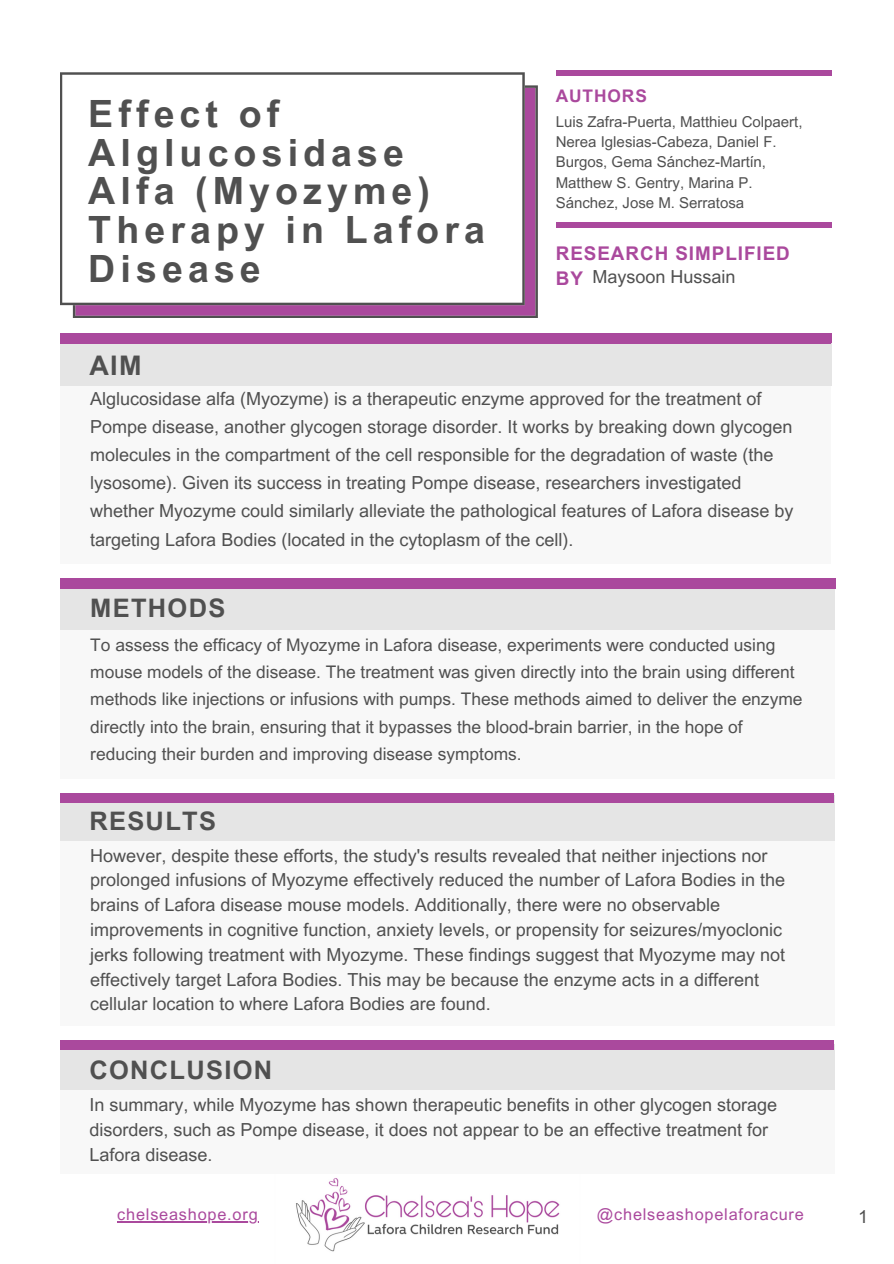
<style>
.page{position:relative;width:894px;height:1264px;background:#fff}
.page>*{position:absolute;margin:0;border:0;box-sizing:border-box;transform-origin:0 0}
.t1{font:700 37.5px/38.7px "Arial MT Pro";letter-spacing:.135em;color:#505050}
.t2{font:700 27px "Arial MT Pro";color:#505050}
.t3{font:700 25.5px "Arial MT Pro";letter-spacing:.05em;color:#505050}
.t4{font:700 18.9px/25.8px "Arial MT Pro";letter-spacing:.05em;color:#aa499d}
.t5{font:18px/24.8px "Arial MT Pro";color:#505050}
.t6{font:17.4px/27.2px "Arial MT Pro";color:#505050}
.t7{font:700 17.4px "Arial MT Pro";letter-spacing:.05em;color:#aa499d}
.t8{font:16.2px "Arial MT Pro";letter-spacing:.05em;color:#aa499d}
.t9{font:15px/20.2px "Arial MT Pro";color:#505050}
</style>
<div class="page">
<div style="left:555px;top:222px;width:276px;height:5px;background:#aa499d"></div>
<div style="left:555px;top:70px;width:276px;height:5px;background:#aa499d"></div>
<svg style="left:73px;top:85px;width:464px;height:233px;background:#9b4f91"></svg>
<svg style="left:60px;top:72px;width:464px;height:233px"></svg>
<img style="left:296px;top:1178px;width:264px;height:74px">
<hr style="left:117px;top:1220px;width:141px;height:2px;background:#aa499d">
<div style="left:60px;top:830px;width:774px;height:195px;background:#f8f8f8"></div>
<div style="left:60px;top:796px;width:774px;height:45px;background:#e5e5e5"></div>
<div style="left:60px;top:793px;width:774px;height:9px;background:#aa499d"></div>
<div style="left:60px;top:340px;width:770px;height:224px;background:#f8f8f8"></div>
<div style="left:60px;top:340px;width:771px;height:45px;background:#e5e5e5"></div>
<div style="left:60px;top:338px;width:770px;height:5px;background:#aa499d"></div>
<div style="left:60px;top:333px;width:771px;height:9px;background:#aa499d"></div>
<div style="left:60px;top:587px;width:774px;height:191px;background:#f8f8f8"></div>
<div style="left:60px;top:584px;width:774px;height:45px;background:#e5e5e5"></div>
<div style="left:60px;top:579px;width:775px;height:9px;background:#aa499d"></div>
<div style="left:60px;top:1044px;width:774px;height:130px;background:#f8f8f8"></div>
<div style="left:60px;top:1044px;width:774px;height:45px;background:#e5e5e5"></div>
<div style="left:60px;top:1040px;width:773px;height:9px;background:#aa499d"></div>
<h4 class="t1" style="left:88px;top:99px;width:398px">Effect of<br>Alglucosidase<br>Alfa (Myozyme)<br>Therapy in Lafora<br>Disease</h4>
<p class="t2" style="left:89px;top:355px;width:54px">AIM</p>
<p class="t7" style="left:555px;top:89px;width:93px">AUTHORS</p>
<h3 class="t9" style="left:555px;top:113px;width:248px">Luis Zafra-Puerta, Matthieu Colpaert,<br>Nerea Iglesias-Cabeza, Daniel F.<br>Burgos, Gema Sánchez-Martín,<br>Matthew S. Gentry, Marina P.<br>Sánchez, Jose M. Serratosa</h3>
<h1 class="t4" style="left:555px;top:242px;width:235px">RESEARCH SIMPLIFIED<br>BY</h1>
<h3 class="t5" style="left:592px;top:266px;width:145px">Maysoon Hussain</h3>
<h4 class="t5" style="left:90px;top:387px;width:704px;line-height:28.2px">Alglucosidase alfa (Myozyme) is a therapeutic enzyme approved for the treatment of Pompe disease, another glycogen storage disorder. It works by breaking down glycogen molecules in the compartment of the cell responsible for the degradation of waste (the lysosome). Given its success in treating Pompe disease, researchers investigated whether Myozyme could similarly alleviate the pathological features of Lafora disease by targeting Lafora Bodies (located in the cytoplasm of the cell).</h4>
<p class="t3" style="left:90px;top:598px;width:137px">METHODS</p>
<p class="t6" style="left:90px;top:633px;width:713px">To assess the efficacy of Myozyme in Lafora disease, experiments were conducted using mouse models of the disease. The treatment was given directly into the brain using different methods like injections or infusions with pumps. These methods aimed to deliver the enzyme directly into the brain, ensuring that it bypasses the blood-brain barrier, in the hope of reducing their burden and improving disease symptoms.</p>
<h4 class="t3" style="left:89px;top:811px;width:128px">RESULTS</h4>
<h2 class="t5" style="left:90px;top:845px;width:696px">However, despite these efforts, the study's results revealed that neither injections nor prolonged infusions of Myozyme effectively reduced the number of Lafora Bodies in the brains of Lafora disease mouse models. Additionally, there were no observable improvements in cognitive function, anxiety levels, or propensity for seizures/myoclonic jerks following treatment with Myozyme. These findings suggest that Myozyme may not effectively target Lafora Bodies. This may be because the enzyme acts in a different cellular location to where Lafora Bodies are found.</h2>
<p class="t3" style="left:89px;top:1060px;width:184px">CONCLUSION</p>
<p class="t5" style="left:89px;top:1094px;width:689px">In summary, while Myozyme has shown therapeutic benefits in other glycogen storage disorders, such as Pompe disease, it does not appear to be an effective treatment for<br>Lafora disease.</p>
<h4 class="t8" style="left:117px;top:1208px;width:142px">chelseashope.org</h4>
<h2 class="t8" style="left:596px;top:1208px;width:208px">@chelseashopelaforacure</h2>
<h2 class="t5" style="left:858px;top:1206px;width:12px">1</h2>
</div>
